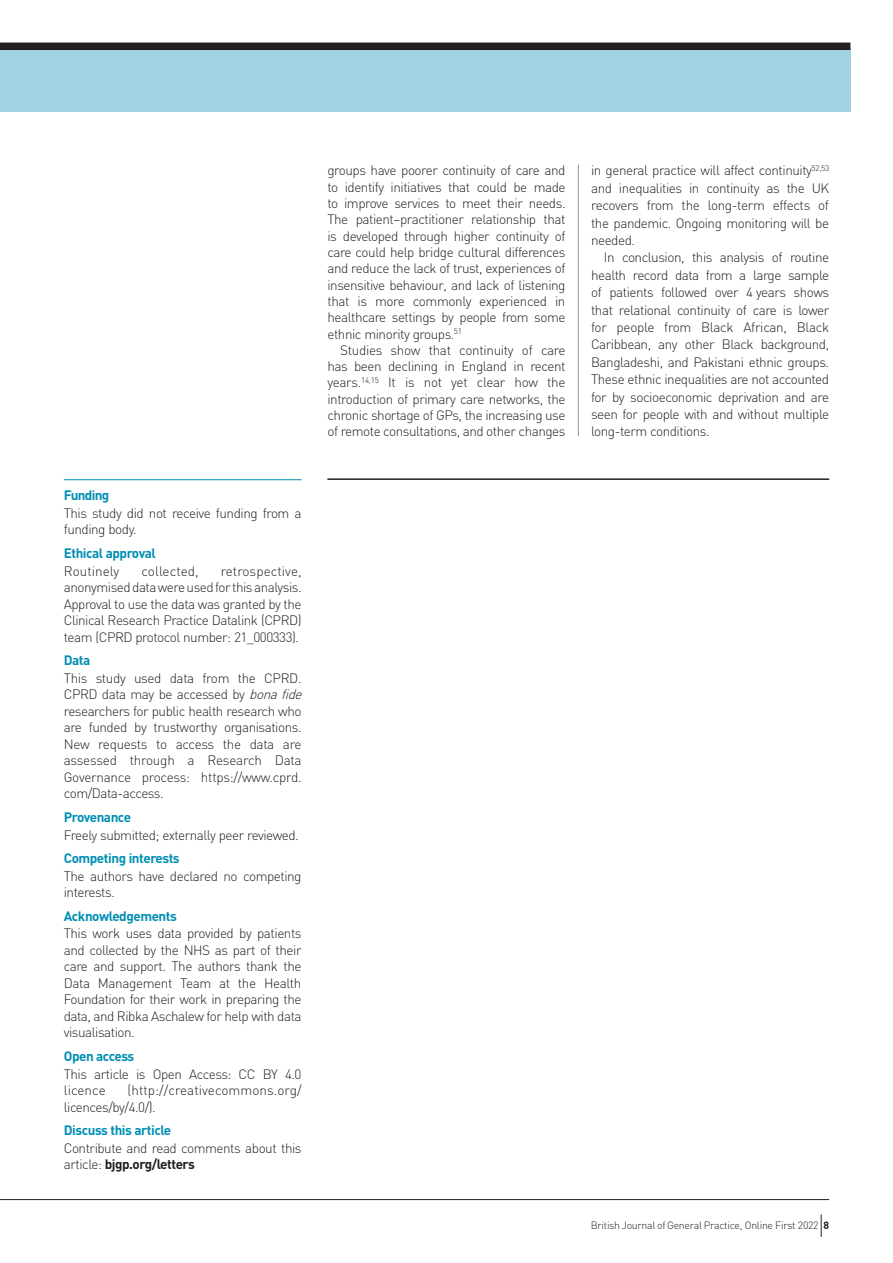
<style>
.page{position:relative;width:893px;height:1263px;background:#fff}
.page>*{position:absolute;margin:0;border:0;box-sizing:border-box;transform-origin:0 0}
.t1{font:300 13.5px/16.5px "DIN";letter-spacing:-.035em;color:#231f20;text-align:justify}
.t2{font:700 13.5px "DIN";letter-spacing:-.035em;color:#008fb3}
.t3{font:300 13.5px/16.5px "DIN";letter-spacing:.005em;color:#231f20}
.t4{font:300 10.5px "DIN";letter-spacing:-.025em;color:#231f20}
.s1{font-style:italic}
.s2{font-weight:700}
</style>
<div class="page">
<div style="left:0;top:48px;width:850px;height:64px;background:#a2d2e3"></div>
<div style="left:0;top:43px;width:850px;height:7px;background:#231f20"></div>
<hr style="left:0;top:1199px;width:829px;height:1px;background:#231f20">
<svg style="left:821px;top:1214px;width:1px;height:23px"></svg>
<hr style="left:578px;top:165px;width:1px;height:271px;background:#939598">
<hr style="left:64px;top:479px;width:238px;height:1px;background:#008fb3">
<hr style="left:327px;top:478px;width:502px;height:2px;background:#231f20">
<p class="t2" style="left:64px;top:486px;width:47px">Funding</p>
<p class="t1" style="left:64px;top:505px;width:239px">This study did not receive funding from a funding body.</p>
<p class="t2" style="left:64px;top:544px;width:94px">Ethical approval</p>
<p class="t3" style="left:64px;top:562px;width:57px">Routinely</p>
<p class="t3" style="left:141px;top:562px;width:59px">collected,</p>
<p class="t1" style="left:64px;top:562px;width:239px;text-indent:157px">retrospective, anonymised data were used for this analysis.<br>Approval to use the data was granted by the Clinical Research Practice Datalink (CPRD) team (CPRD protocol number: 21_000333).</p>
<p class="t2" style="left:64px;top:651px;width:28px">Data</p>
<p class="t1" style="left:64px;top:669px;width:244px;text-align:left">This study used data from the CPRD.<br>CPRD data may be accessed by <span class="s1">bonafide </span>researchers for public health research who are funded by trustworthy organisations.<br>New requests to access the data are assessed through a Research Data Governance process: https://www.cprd. com/Data-access.</p>
<p class="t2" style="left:64px;top:808px;width:69px">Provenance</p>
<p class="t1" style="left:64px;top:826px;width:237px">Freely submitted; externally peer reviewed.</p>
<p class="t2" style="left:64px;top:849px;width:117px">Competing interests</p>
<p class="t1" style="left:64px;top:867px;width:239px">The authors have declared no competing interests.</p>
<p class="t2" style="left:64px;top:907px;width:115px">Acknowledgements</p>
<p class="t1" style="left:64px;top:925px;width:239px">This work uses data provided by patients and collected by the NHS as part of their care and support. The authors thank the Data Management Team at the Health Foundation for their work in preparing the data, and Ribka Aschalew for help with data visualisation.</p>
<p class="t2" style="left:64px;top:1047px;width:72px">Open access</p>
<p class="t1" style="left:64px;top:1065px;width:239px">This article is Open Access: CC BY 4.0 licence</p>
<p class="t3" style="left:64px;top:1082px;width:239px;text-indent:64px">(http://creativecommons.org/ licences/by/4.0/).</p>
<p class="t2" style="left:64px;top:1121px;width:109px">Discuss this article</p>
<p class="t1" style="left:64px;top:1139px;width:239px">Contribute and read comments about this article: <span class="s2">bjgp.org/letters</span></p>
<p class="t1" style="left:327px;top:162px;width:240px">groups have poorer continuity of care and to identify initiatives that could be made to improve services to meet their needs.<br>The patient–practitioner relationship that is developed through higher continuity of care could help bridge cultural differences and reduce the lack of trust, experiences of insensitive behaviour, and lack of listening that is more commonly experienced in healthcare settings by people from some ethnic minority groups.<sup>51</sup></p>
<p class="t1" style="left:327px;top:342px;width:240px;text-indent:13px">Studies show that continuity of care has been declining in England in recent years.<sup>14,15</sup> It is not yet clear how the introduction of primary care networks, the chronic shortage of GPs, the increasing use of remote consultations, and other changes</p>
<p class="t1" style="left:591px;top:162px;width:240px;line-height:17.4px">in general practice will affect continuity<sup>52,53 </sup>and inequalities in continuity as the UK recovers from the long-term effects of the pandemic. Ongoing monitoring will be needed.</p>
<p class="t1" style="left:591px;top:249px;width:240px;line-height:17.4px;text-indent:13px">In conclusion, this analysis of routine health record data from a large sample of patients followed over 4 years shows that relational continuity of care is lower for people from Black African, Black Caribbean, any other Black background, Bangladeshi, and Pakistani ethnic groups.<br>These ethnic inequalities are not accounted for by socioeconomic deprivation and are seen for people with and without multiple long-term conditions.</p>
<p class="t4" style="left:591px;top:1219px;width:240px">British Journal of General Practice, Online First 2022 <span class="s2">8</span></p>
</div>
